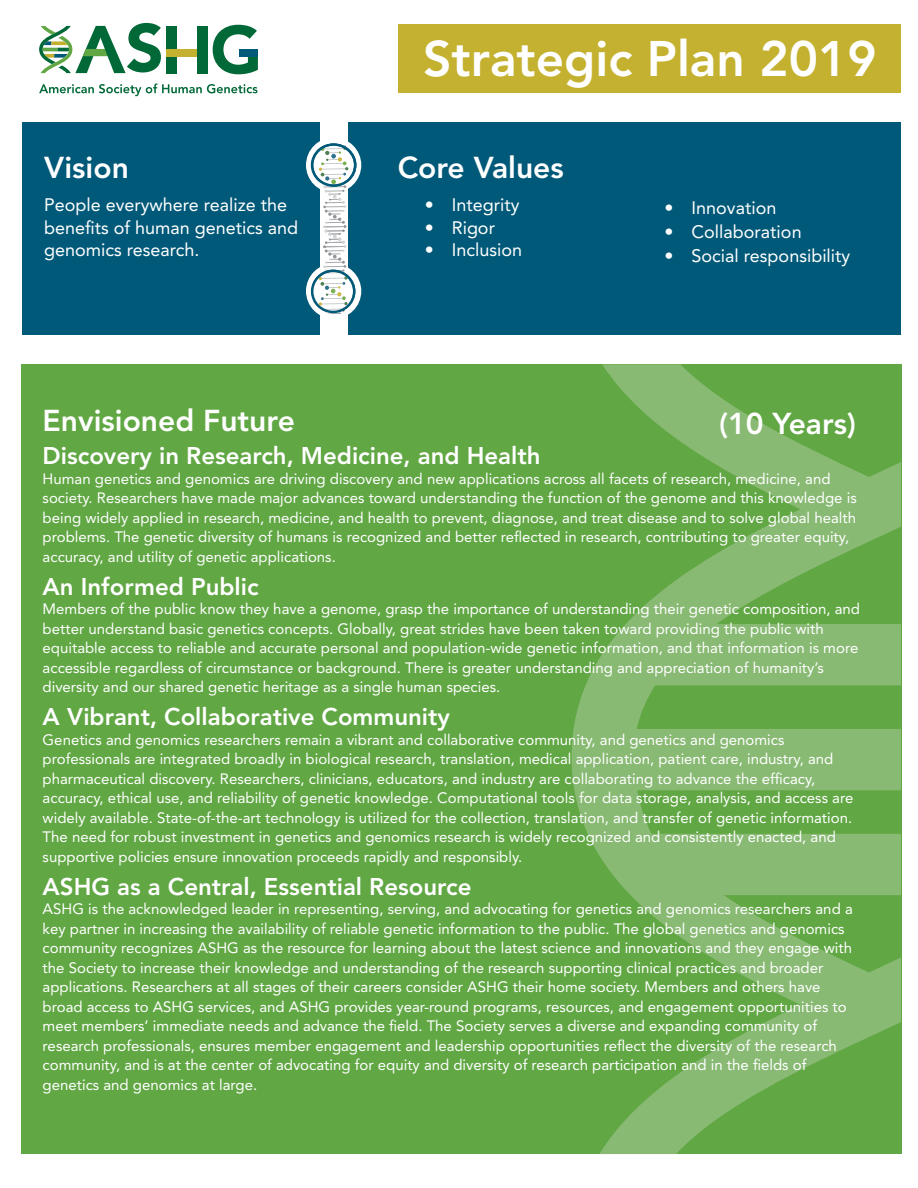
<style>
.page{position:relative;width:918px;height:1188px;background:#fff}
.page>*{position:absolute;margin:0;border:0;box-sizing:border-box;transform-origin:0 0}
.t1{font:800 49.5px "Avenir LT Std";color:#fff}
.t2{font:800 30px "Avenir LT Std";color:#fff}
.t3{font:800 24px "Avenir LT Std";color:#fff}
.t4{font:18px/22.5px "Avenir LT Std";color:#fff}
.t5{font:15px/19.5px "Avenir LT Std";color:#fff}
</style>
<div class="page">
<div style="left:22px;top:122px;width:879px;height:212px;background:#005978"></div>
<div style="left:21px;top:365px;width:881px;height:789px;background:#61a744"></div>
<svg style="left:572px;top:364px;width:329px;height:790px"></svg>
<div style="left:398px;top:24px;width:503px;height:69px;background:#c4b12f"></div>
<div style="left:320px;top:116px;width:27px;height:228px;background:#fff"></div>
<div style="left:306px;top:137px;width:55px;height:56px;background:#fff;border-radius:50%"></div>
<div style="left:306px;top:264px;width:55px;height:55px;background:#fff;border-radius:50%"></div>
<svg style="left:310px;top:142px;width:47px;height:223px"></svg>
<svg style="left:39px;top:84px;width:218px;height:12px"></svg>
<div style="left:166px;top:26px;width:11px;height:47px;background:#006937"></div>
<svg style="left:213px;top:25px;width:45px;height:49px"></svg>
<div style="left:166px;top:49px;width:32px;height:7px;background:#c4b12f"></div>
<div style="left:239px;top:49px;width:19px;height:7px;background:#005978"></div>
<div style="left:197px;top:26px;width:10px;height:47px;background:#006937"></div>
<svg style="left:39px;top:23px;width:122px;height:50px"></svg>
<h2 class="t2" style="left:44px;top:150px;width:86px">Vision</h2>
<p class="t4" style="left:44px;top:194px;width:256px">People everywhere realize the benefits of human genetics and genomics research.</p>
<h1 class="t1" style="left:423px;top:30px;width:455px">Strategic Plan 2019</h1>
<h2 class="t2" style="left:398px;top:150px;width:168px">Core Values</h2>
<p class="t4" style="left:425px;top:194px;width:96px">• Integrity</p>
<p class="t4" style="left:425px;top:216px;width:72px">• Rigor</p>
<p class="t4" style="left:425px;top:239px;width:99px">• Inclusion</p>
<p class="t4" style="left:665px;top:196px;width:113px">• Innovation</p>
<p class="t4" style="left:665px;top:220px;width:139px">• Collaboration</p>
<p class="t4" style="left:665px;top:244px;width:187px">• Social responsibility</p>
<h2 class="t2" style="left:43px;top:403px;width:254px">Envisioned Future</h2>
<h3 class="t3" style="left:43px;top:442px;width:499px">Discovery in Research, Medicine, and Health</h3>
<p class="t5" style="left:43px;top:469px;width:816px">Human genetics and genomics are driving discovery and new applications across all facets of research, medicine, and society. Researchers have made major advances toward understanding the function of the genome and this knowledge is being widely applied in research, medicine, and health to prevent, diagnose, and treat disease and to solve global health problems. The genetic diversity of humans is recognized and better reflected in research, contributing to greater equity, accuracy, and utility of genetic applications.</p>
<h3 class="t3" style="left:43px;top:572px;width:217px">An Informed Public</h3>
<p class="t5" style="left:43px;top:600px;width:819px">Members of the public know they have a genome, grasp the importance of understanding their genetic composition, and better understand basic genetics concepts. Globally, great strides have been taken toward providing the public with equitable access to reliable and accurate personal and population-wide genetic information, and that information is more accessible regardless of circumstance or background. There is greater understanding and appreciation of humanity’s diversity and our shared genetic heritage as a single human species.</p>
<h3 class="t3" style="left:43px;top:703px;width:409px">A Vibrant, Collaborative Community</h3>
<p class="t5" style="left:43px;top:730px;width:812px">Genetics and genomics researchers remain a vibrant and collaborative community, and genetics and genomics professionals are integrated broadly in biological research, translation, medical application, patient care, industry, and pharmaceutical discovery. Researchers, clinicians, educators, and industry are collaborating to advance the efficacy, accuracy, ethical use, and reliability of genetic knowledge. Computational tools for data storage, analysis, and access are widely available. State-of-the-art technology is utilized for the collection, translation, and transfer of genetic information.<br>The need for robust investment in genetics and genomics research is widely recognized and consistently enacted, and supportive policies ensure innovation proceeds rapidly and responsibly.</p>
<h3 class="t3" style="left:43px;top:872px;width:430px">ASHG as a Central, Essential Resource</h3>
<p class="t5" style="left:43px;top:900px;width:812px">ASHG is the acknowledged leader in representing, serving, and advocating for genetics and genomics researchers and a key partner in increasing the availability of reliable genetic information to the public. The global genetics and genomics community recognizes ASHG as the resource for learning about the latest science and innovations and they engage with the Society to increase their knowledge and understanding of the research supporting clinical practices and broader applications. Researchers at all stages of their careers consider ASHG their home society. Members and others have broad access to ASHG services, and ASHG provides year-round programs, resources, and engagement opportunities to meet members’ immediate needs and advance the field. The Society serves a diverse and expanding community of research professionals, ensures member engagement and leadership opportunities reflect the diversity of the research community, and is at the center of advocating for equity and diversity of research participation and in the fields of genetics and genomics at large.</p>
<h2 class="t2" style="left:719px;top:405px;width:138px">(10 Years)</h2>
</div>
